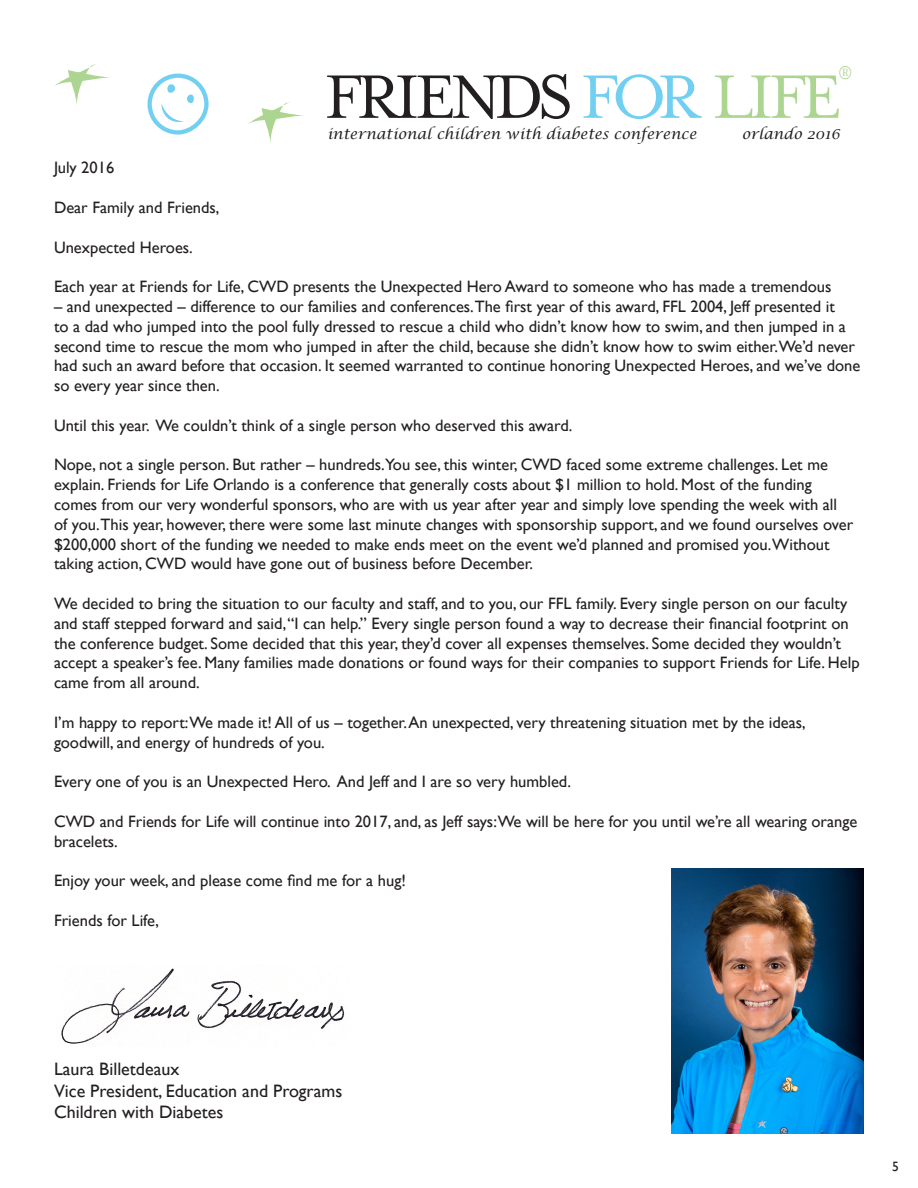
<style>
.page{position:relative;width:918px;height:1188px;background:#fff}
.page>*{position:absolute;margin:0;border:0;box-sizing:border-box;transform-origin:0 0}
.t1{font:19.5px "New Baskerville Std";color:#abd590;scale:.91 1}
.t2{font:18px/21.6px "Gill Sans";color:#231f20}
.t3{font:16.5px/19.8px "Gill Sans";color:#231f20}
.t4{font:italic 14.55px "Lucida Calligraphy";color:#231f20}
.t5{font:13.5px "Gill Sans";color:#231f20}
</style>
<div class="page">
<svg style="left:248px;top:102px;width:56px;height:41px"></svg>
<svg style="left:55px;top:64px;width:55px;height:41px"></svg>
<div style="left:148px;top:74px;width:61px;height:61px;border:4px solid #71d0f2;border-radius:50%"></div>
<svg style="left:167px;top:84px;width:8px;height:9px"></svg>
<div style="left:187px;top:95px;width:7px;height:8px;background:#71d0f2;border-radius:50%"></div>
<svg style="left:161px;top:103px;width:23px;height:22px"></svg>
<svg style="left:327px;top:74px;width:243px;height:45px"></svg>
<svg style="left:584px;top:74px;width:118px;height:45px"></svg>
<svg style="left:715px;top:76px;width:124px;height:42px"></svg>
<img style="left:672px;top:868px;width:192px;height:266px">
<img style="left:61px;top:968px;width:284px;height:76px">
<p class="t1" style="left:839px;top:61px;width:16px">®</p>
<p class="t4" style="left:327px;top:125px;width:371px">international children with diabetes conference</p>
<p class="t4" style="left:742px;top:125px;width:100px">orlando 2016</p>
<p class="t3" style="left:54px;top:158px;width:62px">July 2016</p>
<p class="t3" style="left:54px;top:198px;width:167px">Dear Family and Friends,</p>
<p class="t3" style="left:54px;top:237px;width:140px">Unexpected Heroes.</p>
<p class="t3" style="left:54px;top:277px;width:779px">Each year at Friends for Life, CWD presents the Unexpected Hero Award to someone who has made a tremendous</p>
<p class="t3" style="left:54px;top:297px;width:808px">– and unexpected – difference to our families and conferences.The first year of this award, FFL 2004, Jeff presented it<br>to a dad who jumped into the pool fully dressed to rescue a child who didn’t know how to swim, and then jumped in a second time to rescue the mom who jumped in after the child, because she didn’t know how to swim either.We’d never had such an award before that occasion. It seemed warranted to continue honoring Unexpected Heroes, and we’ve done so every year since then.</p>
<p class="t3" style="left:54px;top:416px;width:520px">Until this year. We couldn’t think of a single person who deserved this award.</p>
<p class="t3" style="left:54px;top:455px;width:801px">Nope, not a single person. But rather – hundreds.You see, this winter, CWD faced some extreme challenges. Let me explain. Friends for Life Orlando is a conference that generally costs about $1 million to hold. Most of the funding comes from our very wonderful sponsors, who are with us year after year and simply love spending the week with all of you.This year, however, there were some last minute changes with sponsorship support, and we found ourselves over $200,000 short of the funding we needed to make ends meet on the event we’d planned and promised you.Without taking action, CWD would have gone out of business before December.</p>
<p class="t3" style="left:54px;top:594px;width:807px">We decided to bring the situation to our faculty and staff, and to you, our FFL family. Every single person on our faculty and staff stepped forward and said, “I can help.” Every single person found a way to decrease their financial footprint on the conference budget. Some decided that this year, they’d cover all expenses themselves. Some decided they wouldn’t accept a speaker’s fee. Many families made donations or found ways for their companies to support Friends for Life. Help came from all around.</p>
<p class="t3" style="left:54px;top:713px;width:753px">I’m happy to report:We made it! All of us – together. An unexpected, very threatening situation met by the ideas, goodwill, and energy of hundreds of you.</p>
<p class="t3" style="left:54px;top:772px;width:519px">Every one of you is an Unexpected Hero. And Jeff and I are so very humbled.</p>
<p class="t3" style="left:54px;top:812px;width:805px">CWD and Friends for Life will continue into 2017, and, as Jeff says:We will be here for you until we’re all wearing orange bracelets.</p>
<p class="t3" style="left:54px;top:871px;width:353px">Enjoy your week, and please come find me for a hug!</p>
<p class="t3" style="left:54px;top:911px;width:107px">Friends for Life,</p>
<p class="t2" style="left:54px;top:1059px;width:290px">Laura Billetdeaux<br>Vice President, Education and Programs</p>
<p class="t2" style="left:54px;top:1102px;width:171px">Children with Diabetes</p>
<p class="t5" style="left:892px;top:1159px;width:8px">5</p>
</div>
